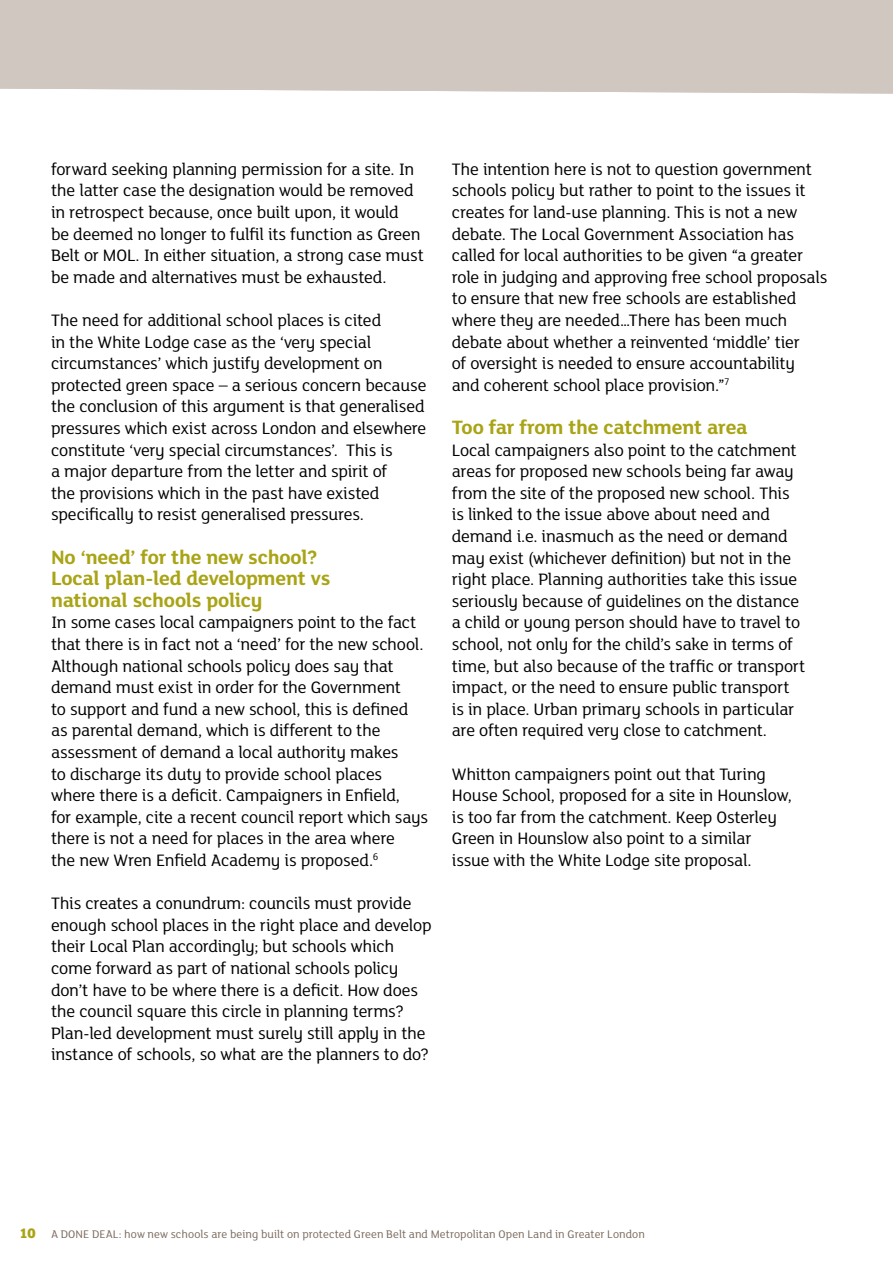
<style>
.page{position:relative;width:893px;height:1263px;background:#fff}
.page>*{position:absolute;margin:0;border:0;box-sizing:border-box;transform-origin:0 0}
.t1{font:700 21px/21.6px "FS Lola";letter-spacing:-.015em;color:#a9a415}
.t2{font:18px/21.6px "FS Lola";letter-spacing:-.015em;color:#000}
.t3{font:12px "FS Lola";letter-spacing:.005em;color:#7b6a5d}
.s1{font-weight:800;font-size:15px;color:#a9a415}
</style>
<div class="page">
<div style="left:0;top:0;width:893px;height:94px;background:#cfc7c0"></div>
<p class="t2" style="left:51px;top:157px;width:374px">forward seeking planning permission for a site. In the latter case the designation would be removed in retrospect because, once built upon, it would<br>be deemed no longer to fulfil its function as Green Belt or MOL. In either situation, a strong case must be made and alternatives must be exhausted.</p>
<p class="t2" style="left:51px;top:308px;width:377px">The need for additional school places is cited<br>in the White Lodge case as the ‘very special circumstances’ which justify development on protected green space – a serious concern because the conclusion of this argument is that generalised pressures which exist across London and elsewhere constitute ‘very special circumstances’. This is<br>a major departure from the letter and spirit of<br>the provisions which in the past have existed specifically to resist generalised pressures.</p>
<p class="t1" style="left:51px;top:545px;width:281px">No ‘need’ for the new school?<br>Local plan-led development vs national schools policy</p>
<p class="t2" style="left:51px;top:611px;width:379px">In some cases local campaigners point to the fact that there is in fact not a ‘need’ for the new school.<br>Although national schools policy does say that demand must exist in order for the Government<br>to support and fund a new school, this is defined as parental demand, which is different to the assessment of demand a local authority makes<br>to discharge its duty to provide school places where there is a deficit. Campaigners in Enfield,<br>for example, cite a recent council report which says there is not a need for places in the area where<br>the new Wren Enfield Academy is proposed.<sup>6</sup></p>
<p class="t2" style="left:51px;top:892px;width:382px">This creates a conundrum: councils must provide enough school places in the right place and develop their Local Plan accordingly; but schools which come forward as part of national schools policy don’t have to be where there is a deficit. How does the council square this circle in planning terms?<br>Plan-led development must surely still apply in the instance of schools, so what are the planners to do?</p>
<p class="t2" style="left:452px;top:157px;width:377px">The intention here is not to question government schools policy but rather to point to the issues it creates for land-use planning. This is not a new debate. The Local Government Association has called for local authorities to be given “a greater role in judging and approving free school proposals to ensure that new free schools are established where they are needed…There has been much debate about whether a reinvented ‘middle’ tier<br>of oversight is needed to ensure accountability and coherent school place provision.”<sup>7</sup></p>
<p class="t1" style="left:452px;top:415px;width:297px">Too far from the catchment area</p>
<p class="t2" style="left:452px;top:438px;width:355px">Local campaigners also point to the catchment areas for proposed new schools being far away from the site of the proposed new school. This is linked to the issue above about need and demand i.e. inasmuch as the need or demand may exist (whichever definition) but not in the right place. Planning authorities take this issue seriously because of guidelines on the distance a child or young person should have to travel to school, not only for the child’s sake in terms of time, but also because of the traffic or transport impact, or the need to ensure public transport is in place. Urban primary schools in particular are often required very close to catchment.</p>
<p class="t2" style="left:452px;top:762px;width:342px">Whitton campaigners point out that Turing House School, proposed for a site in Hounslow, is too far from the catchment. Keep Osterley Green in Hounslow also point to a similar issue with the White Lodge site proposal.</p>
<p class="t3" style="left:19px;top:1226px;width:627px"><span class="s1">10</span> A Don e Deal : how new schools are being built on protected Green Belt and Metropolitan Open Land in Greater London</p>
</div>
